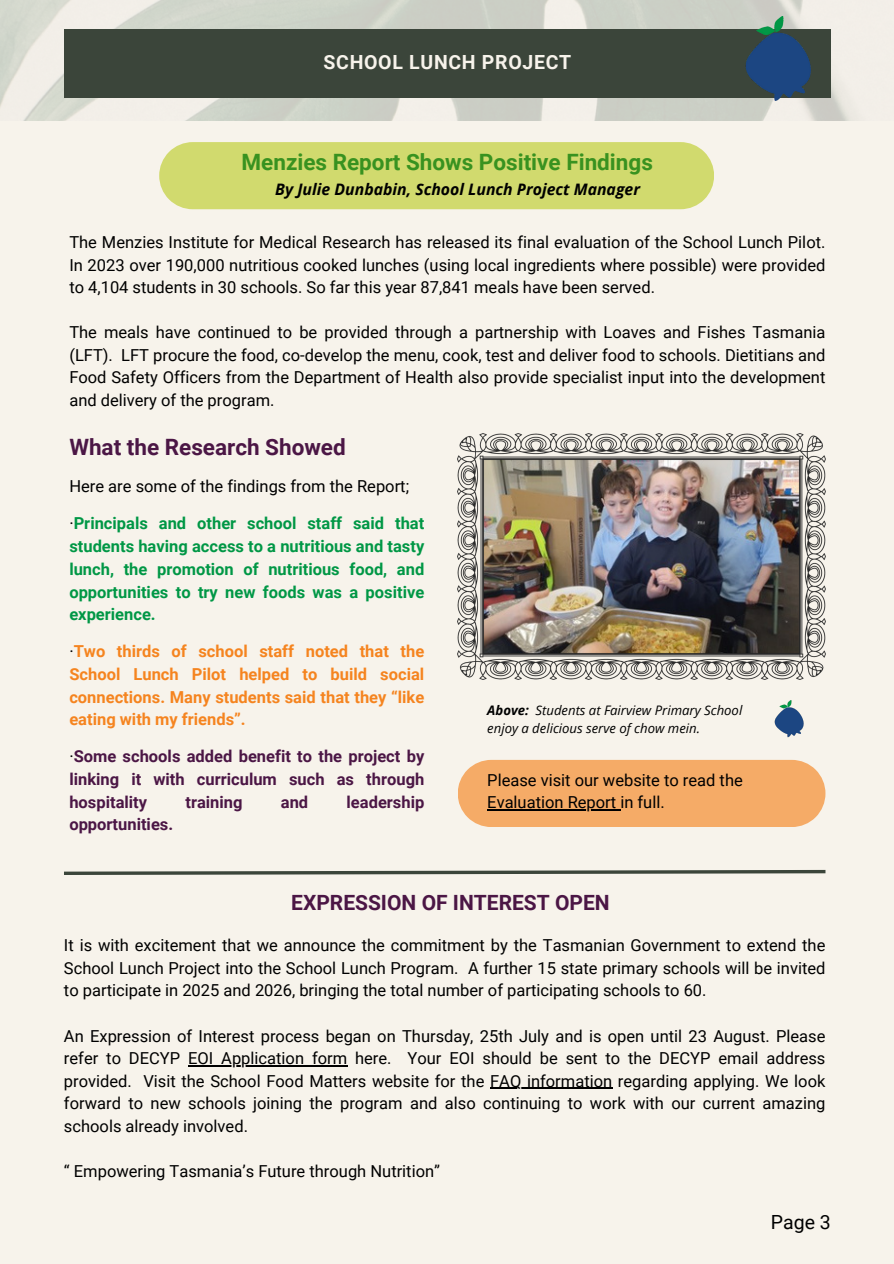
<style>
.page{position:relative;width:894px;height:1264px;background:#fff}
.page>*{position:absolute;margin:0;border:0;box-sizing:border-box;transform-origin:0 0}
.t1{font:700 22.5px "Roboto";color:#389220}
.t2{font:700 22.5px "Roboto";color:#4b1645}
.t3{font:700 21px "Roboto";color:#4b1645}
.t4{font:700 19.5px "Roboto";letter-spacing:.035em;color:#f7f3eb}
.t5{font:19.5px "Roboto";color:#000}
.t6{font:16.5px/22.5px "Roboto";color:#000;text-align:justify}
.t7{font:700 16.5px/22.8px "Roboto";color:#009745;text-align:justify}
.t8{font:700 16.5px/22.8px "Roboto";color:#f5841f;text-align:justify}
.t9{font:700 16.5px/22.8px "Roboto";color:#4b1645;text-align:justify}
.t10{font:italic 700 15.75px "Open Sans";color:#000}
.t11{font:italic 13.05px/17.5px "Open Sans";color:#000}
.s1{font-weight:400;color:#000}
.s2{font-weight:700}
</style>
<div class="page">
<div style="left:0;top:0;width:893px;height:1263px;background:#f7f3eb"></div>
<img style="left:1px;top:0;width:857px;height:120px">
<div style="left:64px;top:29px;width:766px;height:68px;background:#3b453a"></div>
<div style="left:159px;top:142px;width:554px;height:67px;background:#d1da6e"></div>
<img style="left:744px;top:16px;width:68px;height:89px">
<img style="left:774px;top:700px;width:30px;height:38px">
<img style="left:457px;top:433px;width:368px;height:246px">
<div style="left:458px;top:760px;width:367px;height:67px;background:#f5ab67"></div>
<hr style="left:487px;top:809px;width:133px;height:1px;background:#000">
<svg style="left:64px;top:869px;width:762px;height:6px"></svg>
<hr style="left:188px;top:1065px;width:159px;height:1px;background:#000">
<hr style="left:490px;top:1087px;width:122px;height:1px;background:#000">
<p class="t4" style="left:323px;top:51px;width:249px">SCHOOL LUNCH PROJECT</p>
<h6 class="t1" style="left:241px;top:149px;width:413px">Menzies Report Shows Positive Findings</h6>
<h6 class="t10" style="left:275px;top:178px;width:366px">By Julie Dunbabin, School Lunch Project Manager</h6>
<h6 class="t6" style="left:69px;top:231px;width:757px">The Menzies Institute for Medical Research has released its final evaluation of the School Lunch Pilot.<br>In 2023 over 190,000 nutritious cooked lunches (using local ingredients where possible) were provided to 4,104 students in 30 schools. So far this year 87,841 meals have been served.</h6>
<h6 class="t6" style="left:69px;top:321px;width:757px">The meals have continued to be provided through a partnership with Loaves and Fishes Tasmania (LFT). LFT procure the food, co-develop the menu, cook, test and deliver food to schools. Dietitians and Food Safety Officers from the Department of Health also provide specialist input into the development and delivery of the program.</h6>
<p class="t2" style="left:69px;top:434px;width:278px">What the Research Showed</p>
<h2 class="t6" style="left:69px;top:475px;width:341px">Here are some of the findings from the Report;</h2>
<h5 class="t7" style="left:69px;top:512px;width:356px"><span class="s1">·</span>Principals and other school staff said that students having access to a nutritious and tasty lunch, the promotion of nutritious food, and opportunities to try new foods was a positive experience.</h5>
<h6 class="t8" style="left:69px;top:640px;width:356px"><span class="s1">·</span>Two thirds of school staff noted that the School Lunch Pilot helped to build social connections. Many students said that they “like eating with my friends”.</h6>
<h6 class="t9" style="left:69px;top:745px;width:356px"><span class="s1">·</span>Some schools added benefit to the project by linking it with curriculum such as through hospitality</h6>
<h6 class="t9" style="left:185px;top:790px;width:59px">training</h6>
<h6 class="t9" style="left:281px;top:790px;width:29px">and</h6>
<h6 class="t9" style="left:346px;top:790px;width:79px">leadership</h6>
<h6 class="t9" style="left:69px;top:813px;width:105px">opportunities.</h6>
<p class="t11" style="left:487px;top:701px;width:256px"><span class="s2">Above:</span> Students at Fairview Primary School enjoy a delicious serve of chow mein.</p>
<h6 class="t6" style="left:487px;top:768px;width:257px">Please visit our website to read the</h6>
<h1 class="t6" style="left:487px;top:791px;width:179px">Evaluation Report in full.</h1>
<h6 class="t3" style="left:291px;top:890px;width:320px">EXPRESSION OF INTEREST OPEN</h6>
<h6 class="t6" style="left:64px;top:934px;width:762px">It is with excitement that we announce the commitment by the Tasmanian Government to extend the School Lunch Project into the School Lunch Program. A further 15 state primary schools will be invited to participate in 2025 and 2026, bringing the total number of participating schools to 60.</h6>
<h6 class="t6" style="left:64px;top:1024px;width:762px">An Expression of Interest process began on Thursday, 25th July and is open until 23 August. Please refer to DECYP</h6>
<h4 class="t6" style="left:64px;top:1047px;width:762px;text-indent:124px">EOI Application form here. Your EOI should be sent to the DECYP email address provided. Visit the School Food Matters website for the FAQ information regarding applying. We look forward to new schools joining the program and also continuing to work with our current amazing schools already involved.</h4>
<p class="t6" style="left:64px;top:1159px;width:377px">“ Empowering Tasmania’s Future through Nutrition”</p>
<p class="t5" style="left:770px;top:1210px;width:61px">Page 3</p>
</div>
